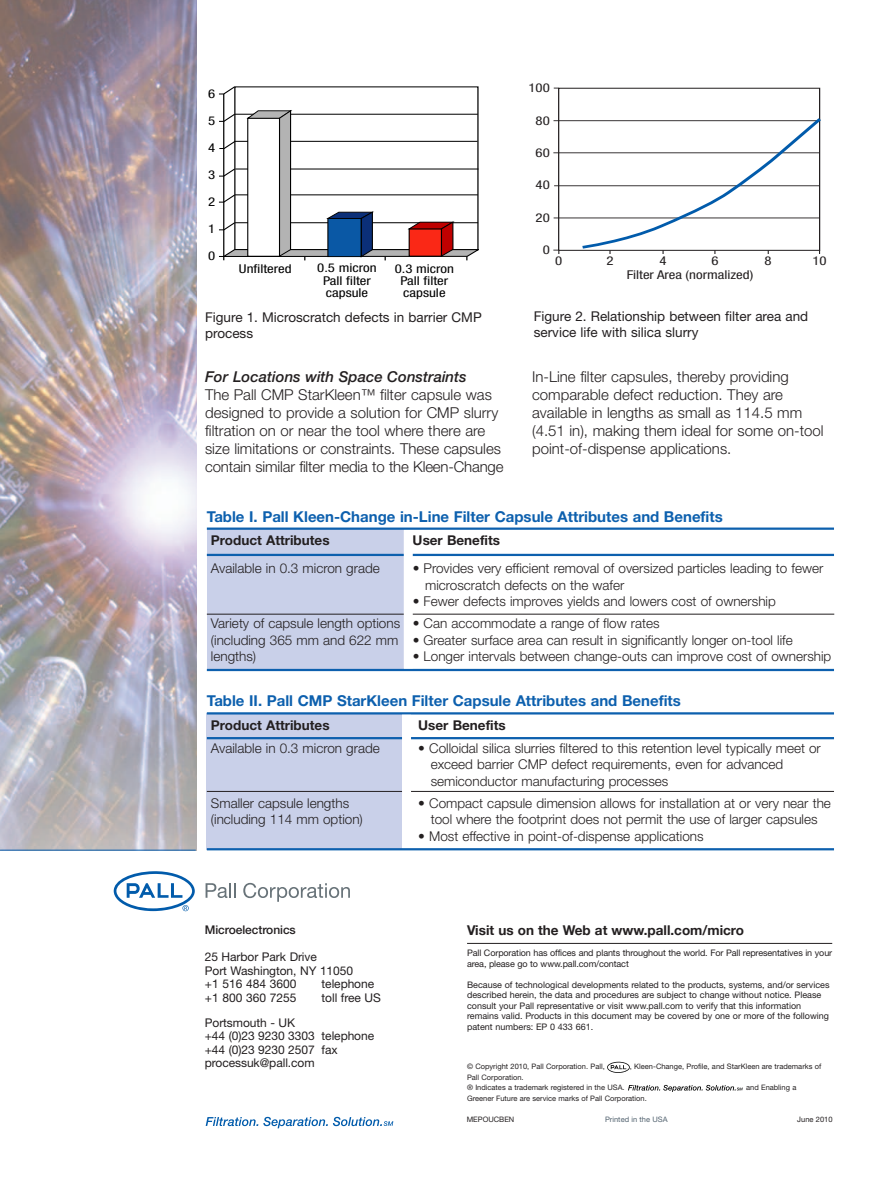
<style>
.page{position:relative;width:893px;height:1187px;background:#fff}
.page>*{position:absolute;margin:0;border:0;box-sizing:border-box;transform-origin:0 0}
.t1{font:300 15px/18px "Helvetica Neue LT Std";color:#231f20}
.t2{font:700 15px "Helvetica Neue LT Std";color:#0d60ae}
.t3{font:italic 500 15px "Helvetica Neue LT Std";color:#231f20}
.t4{font:300 13.5px/16.5px "Helvetica Neue LT Std";color:#231f20}
.t5{font:13.5px/16.5px "Helvetica Neue LT Std";color:#231f20}
.t6{font:700 13.5px "Helvetica Neue LT Std";color:#231f20}
.t7{font:700 13.5px "Helvetica Neue";color:#231f20}
.t8{font:condensed 12.15px/12.1px "Helvetica Neue LT Std";color:#000;text-align:center;scale:1.22 1}
.t9{font:condensed 12.15px "Helvetica Neue LT Std";color:#231f20;scale:1.22 1}
.t10{font:12px/13.5px "Helvetica Neue LT Std";letter-spacing:-.005em;color:#231f20}
.t11{font:500 12px "Helvetica Neue LT Std";letter-spacing:-.005em;color:#231f20}
.t12{font:9px/10.5px "Helvetica Neue LT Std";color:#231f20}
.t13{font:7.5px/10.5px "Helvetica Neue LT Std";color:#231f20}
.t14{font:7.5px "Helvetica Neue LT Std";color:#52626f}
</style>
<div class="page">
<div style="left:207px;top:713px;width:195px;height:136px;background:#c9d0e9"></div>
<div style="left:207px;top:528px;width:197px;height:141px;background:#c9d0e9"></div>
<svg style="left:206px;top:1116px;width:187px;height:12px"></svg>
<hr style="left:467px;top:942px;width:365px;height:1px;background:#231f20">
<svg style="left:607px;top:1061px;width:23px;height:11px"></svg>
<svg style="left:206px;top:883px;width:29px;height:14px"></svg>
<svg style="left:243px;top:882px;width:107px;height:19px"></svg>
<svg style="left:114px;top:871px;width:81px;height:40px"></svg>
<svg style="left:628px;top:1084px;width:115px;height:7px"></svg>
<img style="left:0;top:0;width:196px;height:849px">
<hr style="left:207px;top:712px;width:627px;height:2px;background:#0d60ae">
<hr style="left:207px;top:737px;width:627px;height:2px;background:#0d60ae">
<hr style="left:207px;top:848px;width:627px;height:2px;background:#0d60ae">
<hr style="left:207px;top:527px;width:627px;height:2px;background:#0d60ae">
<hr style="left:207px;top:553px;width:627px;height:3px;background:#0d60ae">
<hr style="left:207px;top:668px;width:627px;height:3px;background:#0d60ae">
<hr style="left:207px;top:614px;width:627px;height:1px;background:#231f20">
<div style="left:404px;top:530px;width:9px;height:138px;background:#fff"></div>
<hr style="left:207px;top:791px;width:627px;height:1px;background:#231f20">
<div style="left:402px;top:714px;width:9px;height:133px;background:#fff"></div>
<svg style="left:219px;top:86px;width:17px;height:9px"></svg>
<hr style="left:223px;top:94px;width:1px;height:166px;background:#000">
<svg style="left:219px;top:110px;width:260px;height:150px"></svg>
<div style="left:558px;top:88px;width:262px;height:163px;border:1px solid #231f20"></div>
<hr style="left:553px;top:120px;width:266px;height:1px;background:#231f20">
<hr style="left:553px;top:152px;width:266px;height:1px;background:#231f20">
<hr style="left:554px;top:185px;width:266px;height:1px;background:#231f20">
<hr style="left:554px;top:217px;width:265px;height:1px;background:#231f20">
<svg style="left:579px;top:116px;width:242px;height:138px"></svg>
<hr style="left:0;top:849px;width:196px;height:1px;background:#0d60ae">
<p class="t8" style="left:208px;top:88px;width:7px">6</p>
<p class="t8" style="left:208px;top:115px;width:7px">5</p>
<p class="t8" style="left:208px;top:142px;width:7px">4</p>
<p class="t8" style="left:208px;top:169px;width:7px">3</p>
<p class="t8" style="left:208px;top:196px;width:7px">2</p>
<p class="t8" style="left:208px;top:223px;width:7px">1</p>
<p class="t8" style="left:208px;top:250px;width:7px">0</p>
<p class="t8" style="left:239px;top:263px;width:45px">Unfiltered</p>
<p class="t8" style="left:317px;top:263px;width:50px">0.5 micron<br>Pall filter capsule</p>
<p class="t8" style="left:395px;top:263px;width:50px">0.3 micron<br>Pall filter capsule</p>
<p class="t5" style="left:205px;top:310px;width:278px">Figure 1. Microscratch defects in barrier CMP process</p>
<p class="t3" style="left:205px;top:371px;width:263px">For Locations with Space Constraints</p>
<p class="t1" style="left:205px;top:387px;width:300px">The Pall CMP StarKleen™ filter capsule was designed to provide a solution for CMP slurry filtration on or near the tool where there are size limitations or constraints. These capsules contain similar filter media to the Kleen-Change</p>
<p class="t9" style="left:528px;top:83px;width:19px">100</p>
<p class="t9" style="left:536px;top:116px;width:13px">80</p>
<p class="t9" style="left:536px;top:148px;width:13px">60</p>
<p class="t9" style="left:536px;top:181px;width:13px">40</p>
<p class="t9" style="left:536px;top:213px;width:13px">20</p>
<p class="t9" style="left:543px;top:245px;width:7px">0</p>
<p class="t9" style="left:555px;top:256px;width:7px">0</p>
<p class="t9" style="left:606px;top:256px;width:7px">2</p>
<p class="t9" style="left:660px;top:256px;width:7px">4</p>
<p class="t9" style="left:711px;top:256px;width:7px">6</p>
<p class="t9" style="left:765px;top:256px;width:7px">8</p>
<p class="t9" style="left:812px;top:256px;width:13px">10</p>
<p class="t9" style="left:627px;top:270px;width:105px">Filter Area (normalized)</p>
<p class="t5" style="left:534px;top:309px;width:276px">Figure 2. Relationship between filter area and service life with silica slurry</p>
<p class="t1" style="left:532px;top:369px;width:293px">In-Line filter capsules, thereby providing comparable defect reduction. They are available in lengths as small as 114.5 mm (4.51 in), making them ideal for some on-tool point-of-dispense applications.</p>
<p class="t2" style="left:207px;top:511px;width:517px">Table I. Pall Kleen-Change in-Line Filter Capsule Attributes and Benefits</p>
<p class="t6" style="left:211px;top:535px;width:120px">Product Attributes</p>
<p class="t6" style="left:413px;top:535px;width:89px">User Benefits</p>
<p class="t4" style="left:211px;top:561px;width:170px">Available in 0.3 micron grade</p>
<p class="t4" style="left:425px;top:561px;width:400px;text-indent:-12px">• Provides very efficient removal of oversized particles leading to fewer microscratch defects on the wafer</p>
<p class="t4" style="left:211px;top:592px;width:566px;line-height:21.9px;text-indent:202px">• Fewer defects improves yields and lowers cost of ownership<br>Variety of capsule length options • Can accommodate a range of flow rates</p>
<p class="t4" style="left:211px;top:633px;width:583px">(including 365 mm and 622 mm • Greater surface area can result in significantly longer on-tool life lengths)</p>
<p class="t4" style="left:413px;top:649px;width:420px">• Longer intervals between change-outs can improve cost of ownership</p>
<p class="t2" style="left:207px;top:695px;width:476px">Table II. Pall CMP StarKleen Filter Capsule Attributes and Benefits</p>
<p class="t6" style="left:211px;top:719px;width:120px">Product Attributes</p>
<p class="t6" style="left:418px;top:719px;width:89px">User Benefits</p>
<p class="t4" style="left:211px;top:741px;width:170px">Available in 0.3 micron grade</p>
<p class="t4" style="left:431px;top:741px;width:392px;text-indent:-12px">• Colloidal silica slurries filtered to this retention level typically meet or exceed barrier CMP defect requirements, even for advanced semiconductor manufacturing processes</p>
<p class="t4" style="left:211px;top:795px;width:140px">Smaller capsule lengths</p>
<p class="t4" style="left:418px;top:795px;width:414px">• Compact capsule dimension allows for installation at or very near the</p>
<p class="t4" style="left:211px;top:812px;width:153px">(including 114 mm option)</p>
<p class="t4" style="left:431px;top:812px;width:388px">tool where the footprint does not permit the use of larger capsules</p>
<p class="t4" style="left:418px;top:828px;width:287px">• Most effective in point-of-dispense applications</p>
<p class="t11" style="left:205px;top:925px;width:93px">Microelectronics</p>
<p class="t10" style="left:205px;top:951px;width:150px">25 Harbor Park Drive<br>Port Washington, NY 11050 +1 516 484 3600</p>
<p class="t10" style="left:322px;top:978px;width:54px">telephone</p>
<p class="t10" style="left:205px;top:991px;width:93px">+1 800 360 7255</p>
<p class="t10" style="left:322px;top:991px;width:61px">toll free US</p>
<p class="t10" style="left:205px;top:1016px;width:171px">Portsmouth - UK<br>+44 (0)23 9230 3303 telephone +44 (0)23 9230 2507 fax processuk@pall.com</p>
<p class="t7" style="left:467px;top:922px;width:279px">Visit us on the Web at www.pall.com/micro</p>
<p class="t12" style="left:467px;top:948px;width:367px">Pall Corporation has offices and plants throughout the world. For Pall representatives in your area, please go to www.pall.com/contact</p>
<p class="t12" style="left:467px;top:980px;width:364px">Because of technological developments related to the products, systems, and/or services described herein, the data and procedures are subject to change without notice. Please consult your Pall representative or visit www.pall.com to verify that this information remains valid. Products in this document may be covered by one or more of the following patent numbers: EP 0 433 661.</p>
<p class="t13" style="left:467px;top:1061px;width:139px">© Copyright 2010, Pall Corporation. Pall,</p>
<p class="t13" style="left:630px;top:1061px;width:193px">, Kleen-Change, Profile, and StarKleen are trademarks of</p>
<p class="t13" style="left:467px;top:1072px;width:159px">Pall Corporation.<br>® Indicates a trademark registered in the USA.</p>
<p class="t13" style="left:746px;top:1082px;width:52px">and Enabling a</p>
<p class="t13" style="left:467px;top:1093px;width:181px">Greener Future are service marks of Pall Corporation.</p>
<p class="t13" style="left:467px;top:1115px;width:49px">MEPOUCBEN</p>
<p class="t14" style="left:605px;top:1116px;width:64px">Printed in the USA</p>
<p class="t13" style="left:797px;top:1115px;width:37px">June 2010</p>
</div>
